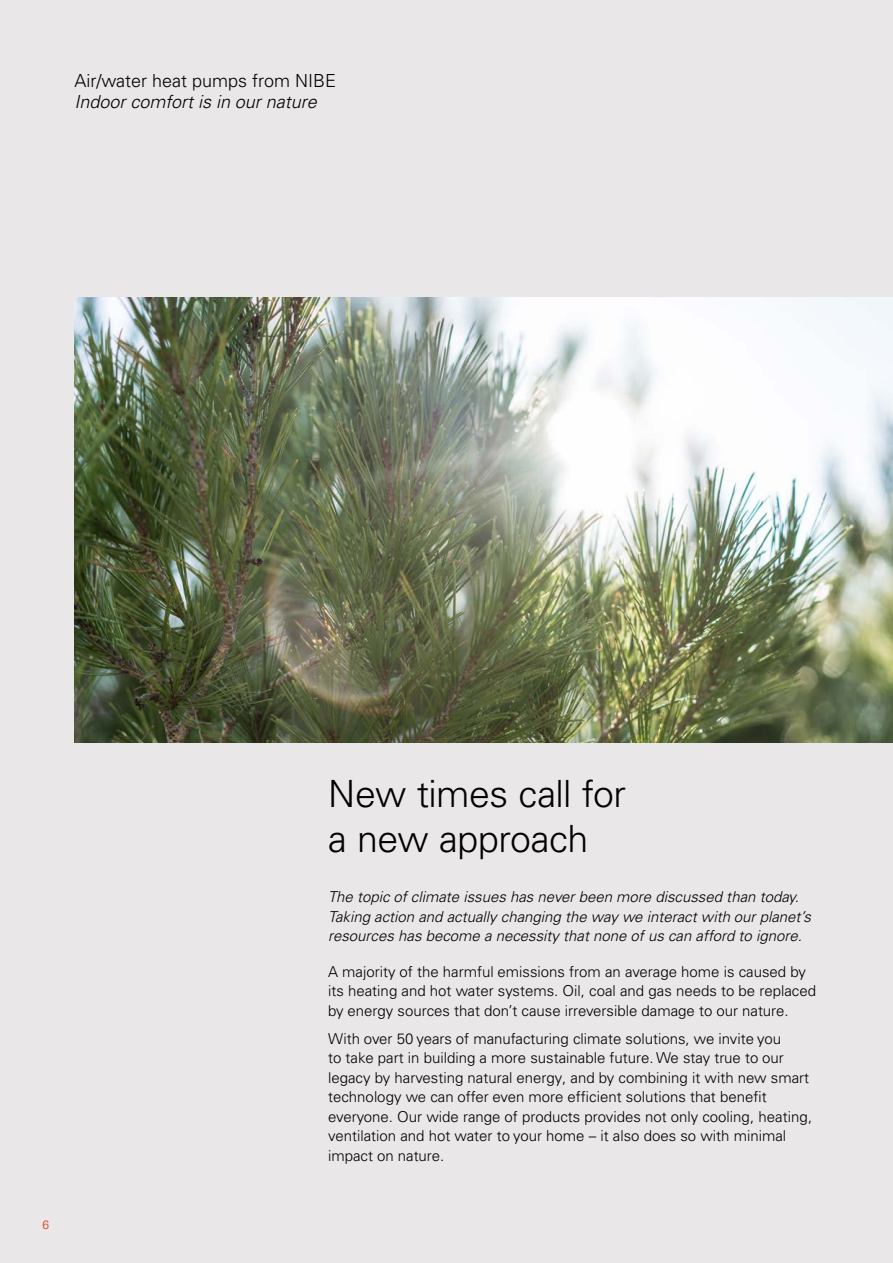
<style>
.page{position:relative;width:893px;height:1263px;background:#e9e7e7}
.page>*{position:absolute;margin:0;border:0;box-sizing:border-box;transform-origin:0 0}
.t1{font:300 37.5px/45px "Univers LT Pro 45";letter-spacing:-.015em;color:#000}
.t2{font:300 18px "Univers LT Pro 45";color:#000}
.t3{font:italic 300 18px "Univers LT Pro 45";color:#000}
.t4{font:300 15px/19.5px "Univers LT Pro 45";color:#000}
.t5{font:italic 300 15px/19.5px "Univers LT Pro 45";color:#000}
.t6{font:300 12px "Univers LT Pro 45";color:#e53012}
</style>
<div class="page">
<img style="left:74px;top:297px;width:819px;height:446px">
<p class="t2" style="left:74px;top:70px;width:263px">Air/water heat pumps from NIBE</p>
<p class="t3" style="left:74px;top:91px;width:244px">Indoor comfort is in our nature</p>
<p class="t6" style="left:43px;top:1217px;width:8px">6</p>
<h1 class="t1" style="left:328px;top:771px;width:299px">New times call for a new approach</h1>
<p class="t5" style="left:328px;top:887px;width:484px">The topic of climate issues has never been more discussed than today.<br>Taking action and actually changing the way we interact with our planet’s resources has become a necessity that none of us can afford to ignore.</p>
<p class="t4" style="left:328px;top:961px;width:489px">A majority of the harmful emissions from an average home is caused by its heating and hot water systems. Oil, coal and gas needs to be replaced by energy sources that don’t cause irreversible damage to our nature.</p>
<p class="t4" style="left:328px;top:1028px;width:486px">With over 50 years of manufacturing climate solutions, we invite you<br>to take part in building a more sustainable future. We stay true to our legacy by harvesting natural energy, and by combining it with new smart technology we can offer even more efficient solutions that benefit everyone. Our wide range of products provides not only cooling, heating, ventilation and hot water to your home – it also does so with minimal impact on nature.</p>
</div>
